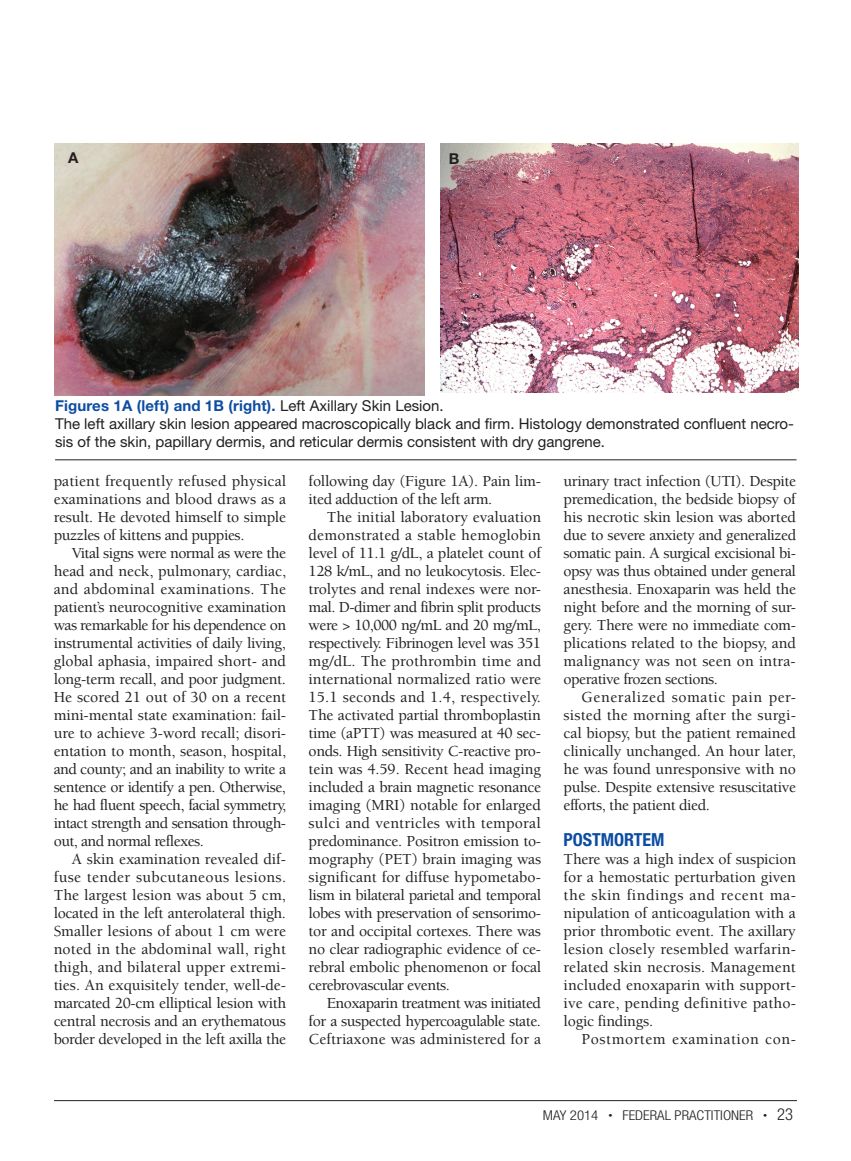
<style>
.page{position:relative;width:851px;height:1161px;background:#fff}
.page>*{position:absolute;margin:0;border:0;box-sizing:border-box;transform-origin:0 0}
.t1{font:700 condensed 18px "Helvetica Neue LT Std";color:#0d4da1}
.t1-2{font:500 15.75px/18px "Berkeley Std";letter-spacing:-.025em;color:#231f20;text-align:justify}
.t2{font:500 15.75px/18px "Berkeley Std";letter-spacing:.01em;color:#231f20;text-align:justify}
.t1-3{font:500 15.75px "Berkeley Std";letter-spacing:.035em;color:#231f20}
.tbd{font:15px/18px "Helvetica Neue LT Std";color:#231f20}
.tbd-2{font:700 15px "Helvetica Neue LT Std";letter-spacing:.01em;color:#0d4da1}
.tbd-3{font:700 15px "Helvetica Neue LT Std";color:#231f20}
.None-2{font:300 condensed 13.5px "Helvetica Neue LT Std";color:#231f20;scale:1.1 1}
.s1{font-weight:400;color:#231f20}
.s2{font-size:7.5px}
.s3{font-size:16.5px}
</style>
<div class="page">
<hr style="left:54px;top:1100px;width:742px;height:1px;background:#231f20">
<img style="left:55px;top:143px;width:369px;height:252px">
<img style="left:440px;top:143px;width:358px;height:249px">
<hr style="left:55px;top:459px;width:741px;height:1px;background:#231f20">
<p class="tbd-3" style="left:68px;top:149px;width:12px">A</p>
<p class="tbd-3" style="left:448px;top:150px;width:12px">B</p>
<p class="tbd-2" style="left:55px;top:397px;width:390px">Figures 1A (left) and 1B (right). <span class="s1">Left Axillary Skin Lesion.</span></p>
<p class="tbd" style="left:55px;top:415px;width:740px">The left axillary skin lesion appeared macroscopically black and firm. Histology demonstrated confluent necro&shy;sis of the skin, papillary dermis, and reticular dermis consistent with dry gangrene.</p>
<p class="t1-2" style="left:54px;top:472px;width:234px">patient frequently refused physical examinations and blood draws as a result. He devoted himself to simple puzzles of kittens and puppies.</p>
<p class="t1-2" style="left:54px;top:544px;width:234px;text-indent:18px">Vital signs were normal as were the head and neck, pulmonary, cardiac, and abdominal examinations. The patient’s neurocognitive examination was remarkable for his dependence on instrumental activities of daily living, global aphasia, impaired short- and long-term recall, and poor judgment.<br>He scored 21 out of 30 on a recent mini-mental state examination: fail&shy;ure to achieve 3-word recall; disori&shy;entation to month, season, hospital, and county; and an inability to write a sentence or identify a pen. Otherwise, he had fluent speech, facial symmetry, intact strength and sensation through&shy;out, and normal reflexes.</p>
<p class="t1-2" style="left:54px;top:850px;width:234px;text-indent:18px">A skin examination revealed dif&shy;fuse tender subcutaneous lesions.<br>The largest lesion was about 5 cm, located in the left anterolateral thigh.<br>Smaller lesions of about 1 cm were noted in the abdominal wall, right thigh, and bilateral upper extremi&shy;ties. An exquisitely tender, well-de&shy;marcated 20-cm elliptical lesion with central necrosis and an erythematous border developed in the left axilla the</p>
<p class="t1-2" style="left:308px;top:472px;width:234px">following day (Figure 1A). Pain lim&shy;ited adduction of the left arm.</p>
<p class="t1-2" style="left:308px;top:508px;width:234px;text-indent:18px">The initial laboratory evaluation demonstrated a stable hemoglobin level of 11.1 g/dL, a platelet count of 128 k/mL, and no leukocytosis. Elec&shy;trolytes and renal indexes were nor&shy;mal. D-dimer and fibrin split products were &gt; 10,000 ng/mL and 20 mg/mL, respectively. Fibrinogen level was 351 mg/dL. The prothrombin time and international normalized ratio were 15.1 seconds and 1.4, respectively.<br>The activated partial thromboplastin time (aPTT) was measured at 40 sec&shy;onds. High sensitivity C-reactive pro&shy;tein was 4.59. Recent head imaging included a brain magnetic resonance imaging (MRI) notable for enlarged sulci and ventricles with temporal predominance. Positron emission to&shy;mography (PET) brain imaging was significant for diffuse hypometabo&shy;lism in bilateral parietal and temporal lobes with preservation of sensorimo&shy;tor and occipital cortexes. There was no clear radiographic evidence of ce&shy;rebral embolic phenomenon or focal cerebrovascular events.</p>
<p class="t1-2" style="left:308px;top:994px;width:234px;text-indent:18px">Enoxaparin treatment was initiated for a suspected hypercoagulable state.<br>Ceftriaxone was administered for a</p>
<p class="t1-2" style="left:563px;top:472px;width:234px">urinary tract infection (UTI). Despite premedication, the bedside biopsy of his necrotic skin lesion was aborted due to severe anxiety and generalized somatic pain. A surgical excisional bi&shy;opsy was thus obtained under general anesthesia. Enoxaparin was held the night before and the morning of sur&shy;gery. There were no immediate com&shy;plications related to the biopsy, and malignancy was not seen on intra&shy;operative frozen sections.</p>
<p class="t1-2" style="left:563px;top:688px;width:234px;text-indent:18px">Generalized somatic pain per&shy;sisted the morning after the surgi&shy;cal biopsy, but the patient remained clinically unchanged. An hour later, he was found unresponsive with no pulse. Despite extensive resuscitative efforts, the patient died.</p>
<h2 class="t1" style="left:563px;top:829px;width:102px">POSTMORTEM</h2>
<p class="t2" style="left:563px;top:850px;width:234px">There was a high index of suspicion for a hemostatic perturbation given the skin findings and recent ma&shy;nipulation of anticoagulation with a prior thrombotic event. The axillary lesion closely resembled warfarin&shy;related skin necrosis. Management included enoxaparin with support&shy;ive care, pending definitive patho&shy;logic findings.</p>
<p class="t1-3" style="left:581px;top:1031px;width:216px">Postmortem examination con-</p>
<p class="None-2" style="left:543px;top:1107px;width:229px">MAY 2014 <span class="s2">•</span> FEDERAL PRACTITIONER <span class="s2">•</span> <span class="s3">23</span></p>
</div>
